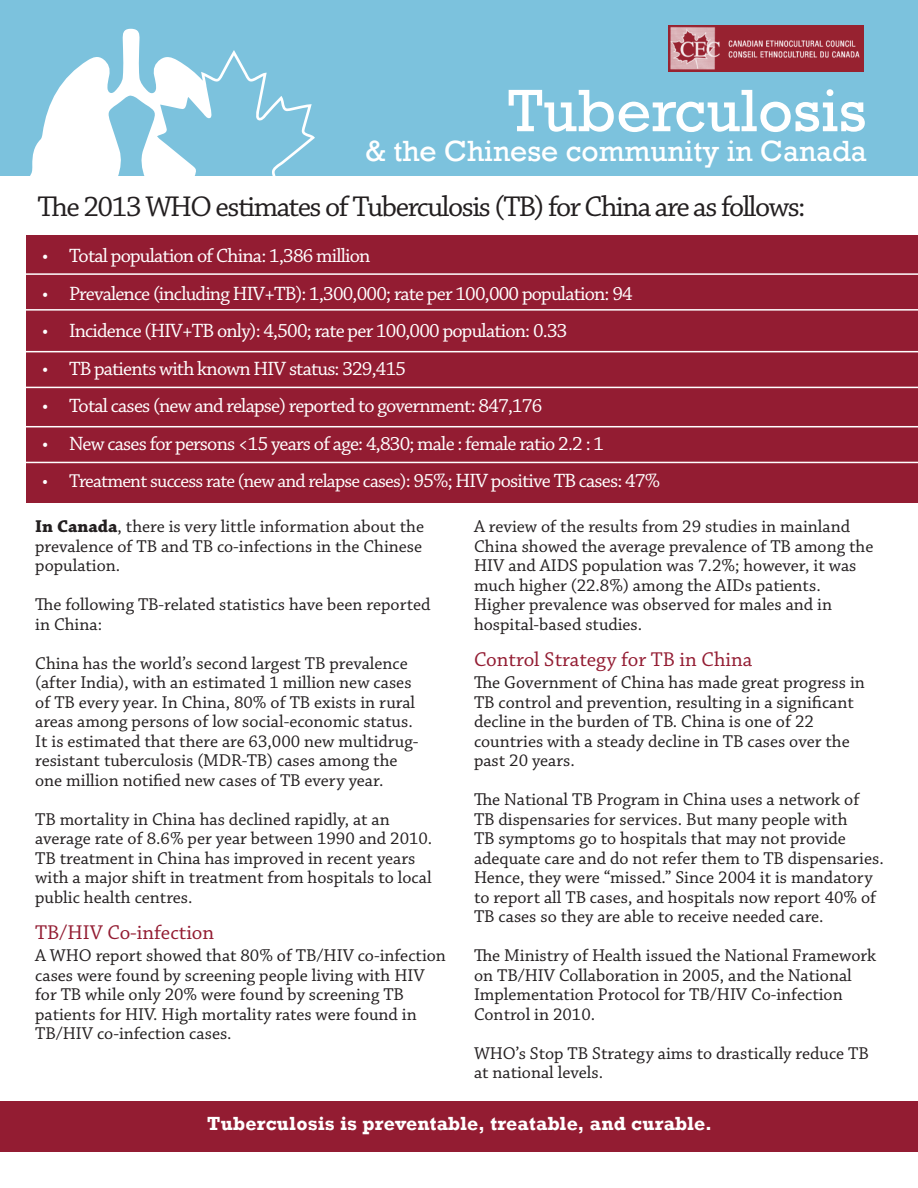
<style>
.page{position:relative;width:918px;height:1188px;background:#fff}
.page>*{position:absolute;margin:0;border:0;box-sizing:border-box;transform-origin:0 0}
.t1{font:60.9px "Rockwell";color:#fff}
.t2{font:30px "Chaparral Pro";letter-spacing:-.05em;color:#231f20}
.t3{font:30px "Rockwell";color:#fff}
.t4{font:21px "Chaparral Pro";color:#931c32}
.t5{font:20.25px "Chaparral Pro";letter-spacing:-.04em;color:#fff}
.t6{font:19.5px "Chaparral Pro";letter-spacing:-.04em;color:#fff}
.t7{font:700 19.5px "Rockwell";letter-spacing:.01em;color:#fff}
.t8{font:18px/19.5px "Chaparral Pro";color:#231f20}
.s1{font-size:20.25px}
.s2{font-weight:700}
</style>
<div class="page">
<div style="left:26px;top:236px;width:892px;height:267px;background:#931c32"></div>
<hr style="left:15px;top:273px;width:903px;height:2px;background:#fff">
<hr style="left:15px;top:351px;width:903px;height:1px;background:#fff">
<hr style="left:15px;top:426px;width:903px;height:1px;background:#fff">
<hr style="left:15px;top:309px;width:903px;height:2px;background:#fff">
<hr style="left:15px;top:387px;width:903px;height:1px;background:#fff">
<hr style="left:15px;top:462px;width:903px;height:1px;background:#fff">
<div style="left:0;top:0;width:918px;height:176px;background:#7cc2dd"></div>
<svg style="left:30px;top:29px;width:285px;height:147px"></svg>
<div style="left:0;top:1102px;width:918px;height:50px;background:#931c32"></div>
<img style="left:668px;top:25px;width:196px;height:46px">
<p class="t1" style="left:508px;top:76px;width:360px">Tuberculosis</p>
<p class="t3" style="left:366px;top:134px;width:503px">&amp; the Chinese community in Canada</p>
<p class="t2" style="left:38px;top:190px;width:769px">The 2013 WHO estimates of Tuberculosis (TB) for China are as follows:</p>
<p class="t5" style="left:42px;top:245px;width:330px">• Total population of China: 1,386 million</p>
<p class="t5" style="left:42px;top:282px;width:592px">• Prevalence (including HIV+TB): 1,300,000; rate per 100,000 population: 94</p>
<p class="t5" style="left:42px;top:320px;width:527px">• Incidence (HIV+TB only): 4,500; rate per 100,000 population: 0.33</p>
<p class="t5" style="left:42px;top:357px;width:366px">• TB patients with known HIV status: 329,415</p>
<p class="t5" style="left:42px;top:395px;width:502px">• Total cases (new and relapse) reported to government: 847,176</p>
<p class="t5" style="left:42px;top:432px;width:564px">• New cases for persons &lt;15 years of age: 4,830; male : female ratio 2.2 : 1</p>
<p class="t6" style="left:42px;top:470px;width:620px">• Treatment success rate (new and relapse cases)<span class="s1">: 95%; HIV positive TB cases: 47%</span></p>
<p class="t8" style="left:35px;top:518px;width:390px;text-align:justify"><span class="s2">In Canada</span>, there is very little information about the prevalence of TB and TB co-infections in the Chinese population.</p>
<p class="t8" style="left:35px;top:596px;width:397px">The following TB-related statistics have been reported in China:</p>
<p class="t8" style="left:35px;top:654px;width:385px">China has the world’s second largest TB prevalence (after India), with an estimated 1 million new cases of TB every year. In China, 80% of TB exists in rural areas among persons of low social-economic status.<br>It is estimated that there are 63,000 new multidrug&shy;resistant tuberculosis (MDR-TB) cases among the</p>
<p class="t8" style="left:35px;top:771px;width:350px">one million notified new cases of TB every year.</p>
<p class="t8" style="left:35px;top:810px;width:399px">TB mortality in China has declined rapidly, at an average rate of 8.6% per year between 1990 and 2010.<br>TB treatment in China has improved in recent years with a major shift in treatment from hospitals to local public health centres.</p>
<p class="t4" style="left:35px;top:921px;width:181px">TB/HIV Co-infection</p>
<p class="t8" style="left:35px;top:947px;width:412px">A WHO report showed that 80% of TB/HIV co-infection cases were found by screening people living with HIV for TB while only 20% were found by screening TB patients for HIV. High mortality rates were found in TB/HIV co-infection cases.</p>
<p class="t8" style="left:474px;top:518px;width:401px">A review of the results from 29 studies in mainland China showed the average prevalence of TB among the HIV and AIDS population was 7.2%; however, it was much higher (22.8%) among the AIDs patients.</p>
<p class="t8" style="left:474px;top:596px;width:360px">Higher prevalence was observed for males and in hospital-based studies.</p>
<p class="t4" style="left:474px;top:648px;width:280px">Control Strategy for TB in China</p>
<p class="t8" style="left:474px;top:674px;width:392px">The Government of China has made great progress in TB control and prevention, resulting in a significant decline in the burden of TB. China is one of 22 countries with a steady decline in TB cases over the</p>
<p class="t8" style="left:474px;top:752px;width:102px">past 20 years.</p>
<p class="t8" style="left:474px;top:791px;width:411px">The National TB Program in China uses a network of TB dispensaries for services. But many people with<br>TB symptoms go to hospitals that may not provide adequate care and do not refer them to TB dispensaries.<br>Hence, they were “missed.” Since 2004 it is mandatory to report all TB cases, and hospitals now report 40% of TB cases so they are able to receive needed care.</p>
<p class="t8" style="left:474px;top:947px;width:404px">The Ministry of Health issued the National Framework on TB/HIV Collaboration in 2005, and the National Implementation Protocol for TB/HIV Co-infection Control in 2010.</p>
<p class="t8" style="left:474px;top:1044px;width:396px">WHO’s Stop TB Strategy aims to drastically reduce TB at national levels.</p>
<p class="t7" style="left:207px;top:1112px;width:506px">Tuberculosis is preventable, treatable, and curable.</p>
</div>
